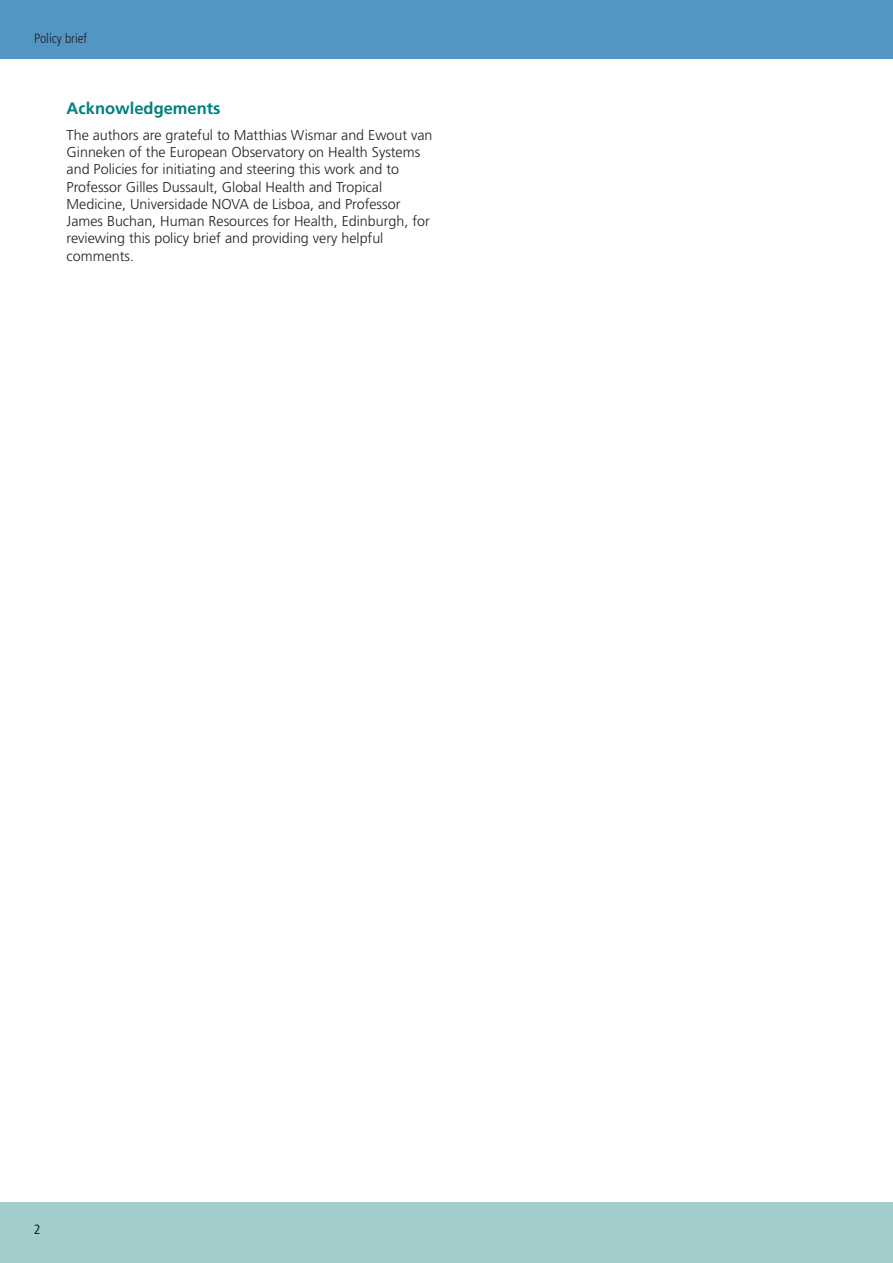
<style>
.page{position:relative;width:893px;height:1263px;background:#fff}
.page>*{position:absolute;margin:0;border:0;box-sizing:border-box;transform-origin:0 0}
.t1{font:700 16.5px "Frutiger LT Pro";color:#00817c}
.t2{font:300 14.25px/17.2px "Frutiger LT Pro";color:#231f20}
.t3{font:300 condensed 13.5px "Frutiger LT Pro";color:#231f20}
.t4{font:condensed 13.5px "Frutiger LT Pro";color:#231f20}
</style>
<div class="page">
<div style="left:0;top:0;width:893px;height:59px;background:#5296c4"></div>
<div style="left:0;top:1203px;width:893px;height:60px;background:#a2cdcd"></div>
<p class="t3" style="left:34px;top:33px;width:54px">Policy brief</p>
<p class="t1" style="left:67px;top:102px;width:156px">Acknowledgements</p>
<p class="t2" style="left:67px;top:127px;width:367px">The authors are grateful to Matthias Wismar and Ewout van Ginneken of the European Observatory on Health Systems and Policies for initiating and steering this work and to Professor Gilles Dussault, Global Health and Tropical Medicine, Universidade NOVA de Lisboa, and Professor James Buchan, Human Resources for Health, Edinburgh, for reviewing this policy brief and providing very helpful comments.</p>
<p class="t4" style="left:34px;top:1222px;width:8px">2</p>
</div>
